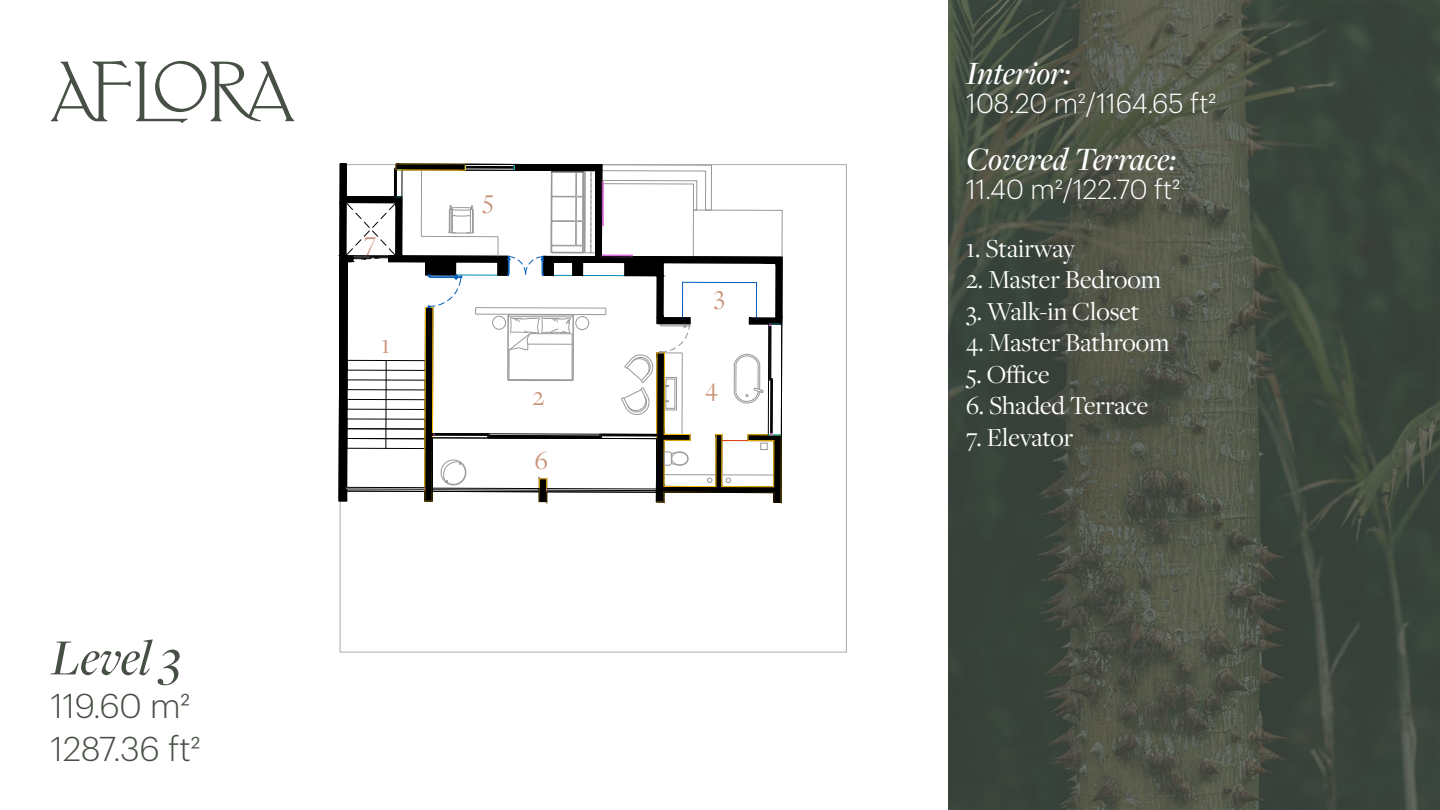
<style>
.page{position:relative;width:1440px;height:810px;background:#fff}
.page>*{position:absolute;margin:0;border:0;box-sizing:border-box;transform-origin:0 0}
.t1{font:italic 500 52.5px "Freight Disp Pro";letter-spacing:-.005em;color:#475045}
.t2{font:italic 500 33.75px "Freight Disp Pro";color:#fff}
.t3{font:300 33.75px/42.8px "Graphik";letter-spacing:-.005em;color:#475045}
.t4{font:27px "Freight Disp Pro";color:#fff}
.t5{font:300 27px "Graphik";letter-spacing:-.005em;color:#fff}
.t6{font:27px "Freight Disp Pro";color:#ca9276}
</style>
<div class="page">
<svg style="left:949px;top:0;width:491px;height:810px;background:#444c41"></svg>
<svg style="left:339px;top:163px;width:444px;height:340px"></svg>
<svg style="left:51px;top:61px;width:243px;height:62px"></svg>
<h1 class="t1" style="left:51px;top:623px;width:132px">Level 3</h1>
<p class="t3" style="left:51px;top:682px;width:151px">119.60 m2<br>1287.36 ft2</p>
<p class="t6" style="left:365px;top:224px;width:13px">7</p>
<p class="t6" style="left:381px;top:327px;width:10px">1</p>
<p class="t6" style="left:483px;top:182px;width:12px">5</p>
<p class="t6" style="left:533px;top:379px;width:13px">2</p>
<p class="t6" style="left:535px;top:443px;width:15px">6</p>
<p class="t6" style="left:714px;top:278px;width:12px">3</p>
<p class="t6" style="left:705px;top:370px;width:14px">4</p>
<p class="t2" style="left:966px;top:51px;width:106px">Interior:</p>
<p class="t5" style="left:966px;top:83px;width:252px">108.20 m2/1164.65 ft2</p>
<p class="t2" style="left:966px;top:137px;width:212px">Covered Terrace:</p>
<p class="t5" style="left:966px;top:170px;width:215px">11.40 m2/122.70 ft2</p>
<p class="t4" style="left:966px;top:231px;width:110px">1. Stairway</p>
<p class="t4" style="left:966px;top:262px;width:197px">2. Master Bedroom</p>
<p class="t4" style="left:966px;top:294px;width:175px">3. Walk-in Closet</p>
<p class="t4" style="left:966px;top:325px;width:205px">4. Master Bathroom</p>
<p class="t4" style="left:966px;top:357px;width:85px">5. Office</p>
<p class="t4" style="left:966px;top:388px;width:183px">6. Shaded Terrace</p>
<p class="t4" style="left:966px;top:420px;width:109px">7. Elevator</p>
</div>
